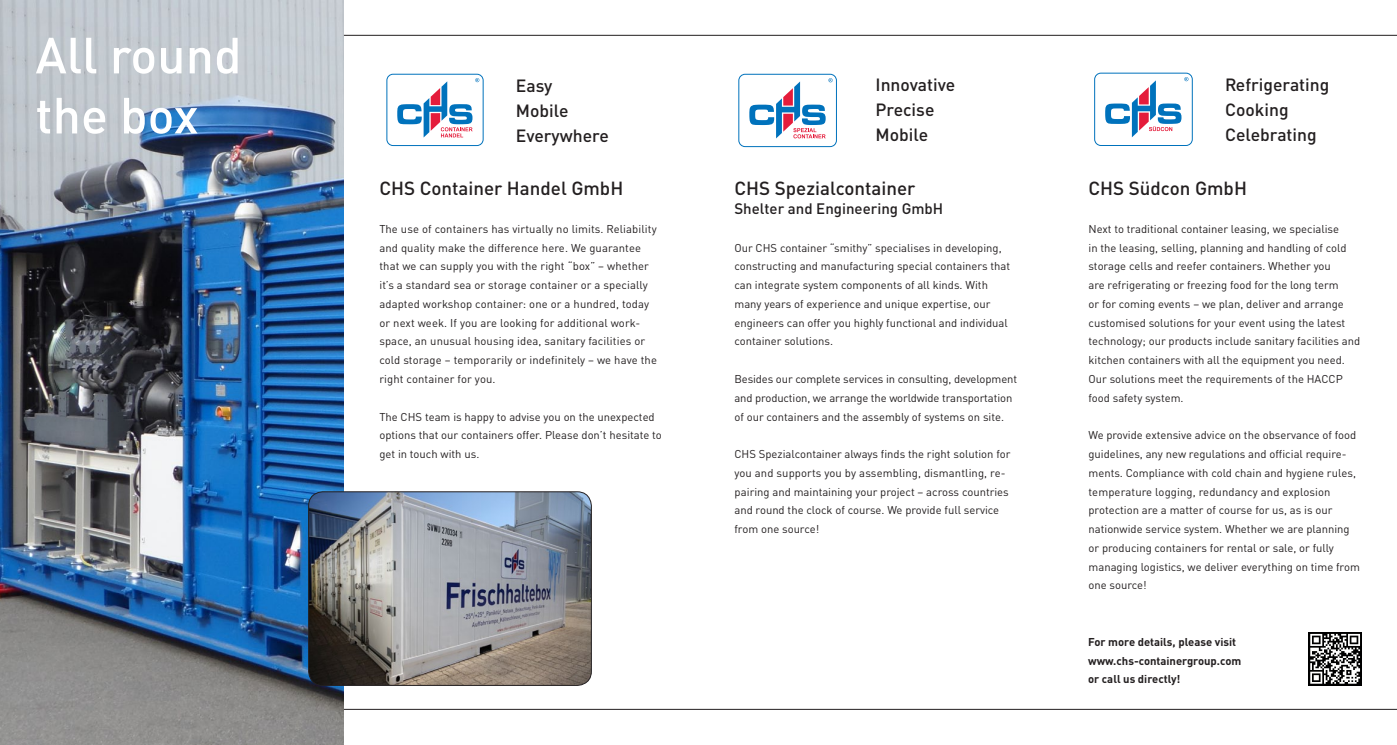
<style>
.page{position:relative;width:1397px;height:745px;background:#fff}
.page>*{position:absolute;margin:0;border:0;box-sizing:border-box;transform-origin:0 0}
.Überschrift_Groß{font:500 50px/60px "DINOT";color:#fff}
.Überschrift{font:500 18.75px "DINOT";color:#231f20}
.t1{font:500 17.5px "DINOT";color:#231f20}
.Überschrift-2{font:500 15px "DINOT";color:#231f20}
.Fließtext{font:11.25px/18.8px "DINOT";color:#231f20}
.Fließtext-2{font:700 11.25px/18.8px "DINOT";color:#231f20}
</style>
<div class="page">
<img style="left:0;top:0;width:344px;height:744px">
<hr style="left:344px;top:708px;width:1052px;height:1px;background:#231f20">
<hr style="left:344px;top:35px;width:1052px;height:1px;background:#231f20">
<div style="left:386px;top:74px;width:97px;height:72px;border:1px solid #0072bc;border-radius:6px"></div>
<svg style="left:397px;top:78px;width:82px;height:59px"></svg>
<div style="left:738px;top:74px;width:98px;height:73px;border:1px solid #0072bc;border-radius:6px"></div>
<svg style="left:749px;top:78px;width:83px;height:60px"></svg>
<div style="left:1093px;top:73px;width:99px;height:73px;border:1px solid #0072bc;border-radius:6px"></div>
<svg style="left:1105px;top:77px;width:83px;height:60px"></svg>
<img style="left:308px;top:491px;width:283px;height:194px">
<div style="left:308px;top:491px;width:283px;height:194px;border:1px solid #231f20;border-radius:14px"></div>
<svg style="left:1308px;top:632px;width:53px;height:53px"></svg>
<svg style="left:1309px;top:633px;width:50px;height:50px"></svg>
<p class="Überschrift_Groß" style="left:35px;top:24px;width:208px">All round the box</p>
<p class="t1" style="left:516px;top:74px;width:38px">Easy</p>
<p class="t1" style="left:516px;top:99px;width:54px">Mobile</p>
<p class="t1" style="left:516px;top:124px;width:94px">Everywhere</p>
<p class="Überschrift" style="left:379px;top:176px;width:245px">CHS Container Handel GmbH</p>
<p class="Fließtext" style="left:379px;top:219px;width:279px">The use of containers has virtually no limits. Reliability and quality make the difference here. We guarantee that we can supply you with the right “box” – whether it’s a standard sea or storage container or a specially adapted workshop container: one or a hundred, today or next week. If you are looking for additional work&shy;space, an unusual housing idea, sanitary facilities or cold storage – temporarily or indefinitely – we have the right container for you.</p>
<p class="Fließtext" style="left:379px;top:406px;width:284px">The CHS team is happy to advise you on the unexpected options that our containers offer. Please don’t hesitate to get in touch with us.</p>
<p class="t1" style="left:875px;top:74px;width:81px">Innovative</p>
<p class="t1" style="left:875px;top:99px;width:60px">Precise</p>
<p class="t1" style="left:875px;top:124px;width:54px">Mobile</p>
<p class="Überschrift" style="left:734px;top:176px;width:182px">CHS Spezialcontainer</p>
<p class="Überschrift-2" style="left:734px;top:199px;width:210px">Shelter and Engineering GmbH</p>
<p class="Fließtext" style="left:734px;top:238px;width:277px">Our CHS container “smithy” specialises in developing, constructing and manufacturing special containers that can integrate system components of all kinds. With many years of experience and unique expertise, our engineers can offer you highly functional and individual container solutions.</p>
<p class="Fließtext" style="left:734px;top:369px;width:284px">Besides our complete services in consulting, development and production, we arrange the worldwide transportation of our containers and the assembly of systems on site.</p>
<p class="Fließtext" style="left:734px;top:444px;width:277px">CHS Spezialcontainer always finds the right solution for you and supports you by assembling, dismantling, re&shy;pairing and maintaining your project – across countries and round the clock of course. We provide full service from one source!</p>
<p class="t1" style="left:1224px;top:74px;width:106px">Refrigerating</p>
<p class="t1" style="left:1224px;top:99px;width:65px">Cooking</p>
<p class="t1" style="left:1224px;top:124px;width:93px">Celebrating</p>
<p class="Überschrift" style="left:1088px;top:176px;width:160px">CHS Südcon GmbH</p>
<p class="Fließtext" style="left:1088px;top:219px;width:273px">Next to traditional container leasing, we specialise<br>in the leasing, selling, planning and handling of cold storage cells and reefer containers. Whether you<br>are refrigerating or freezing food for the long term<br>or for coming events – we plan, deliver and arrange customised solutions for your event using the latest technology; our products include sanitary facilities and kitchen containers with all the equipment you need.<br>Our solutions meet the requirements of the HACCP food safety system.</p>
<p class="Fließtext" style="left:1088px;top:425px;width:273px">We provide extensive advice on the observance of food guidelines, any new regulations and official require&shy;ments. Compliance with cold chain and hygiene rules, temperature logging, redundancy and explosion protection are a matter of course for us, as is our nationwide service system. Whether we are planning or producing containers for rental or sale, or fully managing logistics, we deliver everything on time from one source!</p>
<p class="Fließtext-2" style="left:1087px;top:631px;width:155px">For more details, please visit www.chs-containergroup.com or call us directly!</p>
</div>
